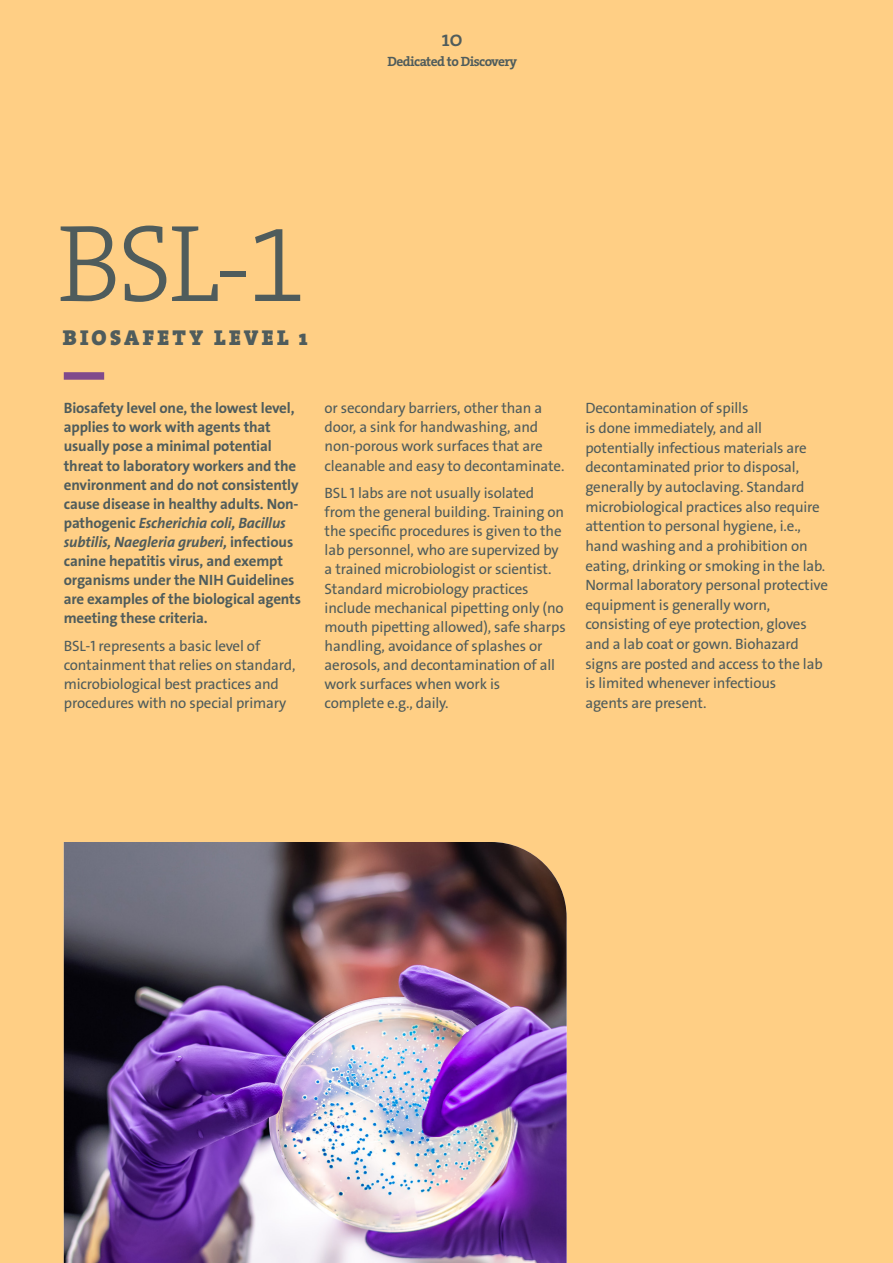
<style>
.page{position:relative;width:893px;height:1263px;background:#ffcf85}
.page>*{position:absolute;margin:0;border:0;box-sizing:border-box;transform-origin:0 0}
.t1{font:110.4px "The Serif Veolia W3 Lig";color:#4f5c5c}
.t2{font:21.75px "The Serif Veolia W6 Se Bld";color:#4f5c5c}
.t3{font:21.6px "The Serif Veolia W9 Blk";letter-spacing:.155em;color:#4f5c5c}
.t4{font:15px/19px "The Sans Veolia W5 Pla";letter-spacing:-.01em;color:#4f5c5c}
.Body_bold_2{font:15px/19px "The Sans Veolia W7 Bld";letter-spacing:-.01em;color:#4f5c5c}
.t5{font:13.5px "The Serif Veolia W7 Bld";letter-spacing:-.04em;color:#4f5c5c}
.s1{font-family:"The Sans Veolia W7 Bld It"}
</style>
<div class="page">
<div style="left:64px;top:372px;width:40px;height:8px;background:#804a8c"></div>
<img style="left:64px;top:842px;width:503px;height:421px">
<p class="t2" style="left:442px;top:25px;width:23px">10</p>
<p class="t5" style="left:387px;top:53px;width:131px">Dedicated to Discovery</p>
<p class="t1" style="left:57px;top:192px;width:251px">BSL-1</p>
<p class="t3" style="left:63px;top:323px;width:246px">BIOSAFETY LEVEL 1</p>
<p class="Body_bold_2" style="left:64px;top:399px;width:239px">Biosafety level one, the lowest level, applies to work with agents that usually pose a minimal potential threat to laboratory workers and the environment and do not consistently cause disease in healthy adults. Non&shy;pathogenic <span class="s1">Escherichia coli, Bacillus subtilis, Naegleria gruberi,</span> infectious canine hepatitis virus, and exempt organisms under the NIH Guidelines are examples of the biological agents meeting these criteria.</p>
<p class="t4" style="left:64px;top:636px;width:233px">BSL-1 represents a basic level of containment that relies on standard, microbiological best practices and procedures with no special primary</p>
<p class="t4" style="left:325px;top:399px;width:241px">or secondary barriers, other than a door, a sink for handwashing, and non-porous work surfaces that are cleanable and easy to decontaminate.</p>
<p class="t4" style="left:325px;top:484px;width:243px">BSL 1 labs are not usually isolated from the general building. Training on the specific procedures is given to the lab personnel, who are supervized by a trained microbiologist or scientist.<br>Standard microbiology practices include mechanical pipetting only (no mouth pipetting allowed), safe sharps handling, avoidance of splashes or aerosols, and decontamination of all work surfaces when work is<br>complete e.g., daily.</p>
<p class="t4" style="left:585px;top:398px;width:244px;line-height:19.6px">Decontamination of spills<br>is done immediately, and all potentially infectious materials are decontaminated prior to disposal, generally by autoclaving. Standard microbiological practices also require attention to personal hygiene, i.e., hand washing and a prohibition on eating, drinking or smoking in the lab.<br>Normal laboratory personal protective equipment is generally worn, consisting of eye protection, gloves and a lab coat or gown. Biohazard signs are posted and access to the lab is limited whenever infectious<br>agents are present.</p>
</div>
